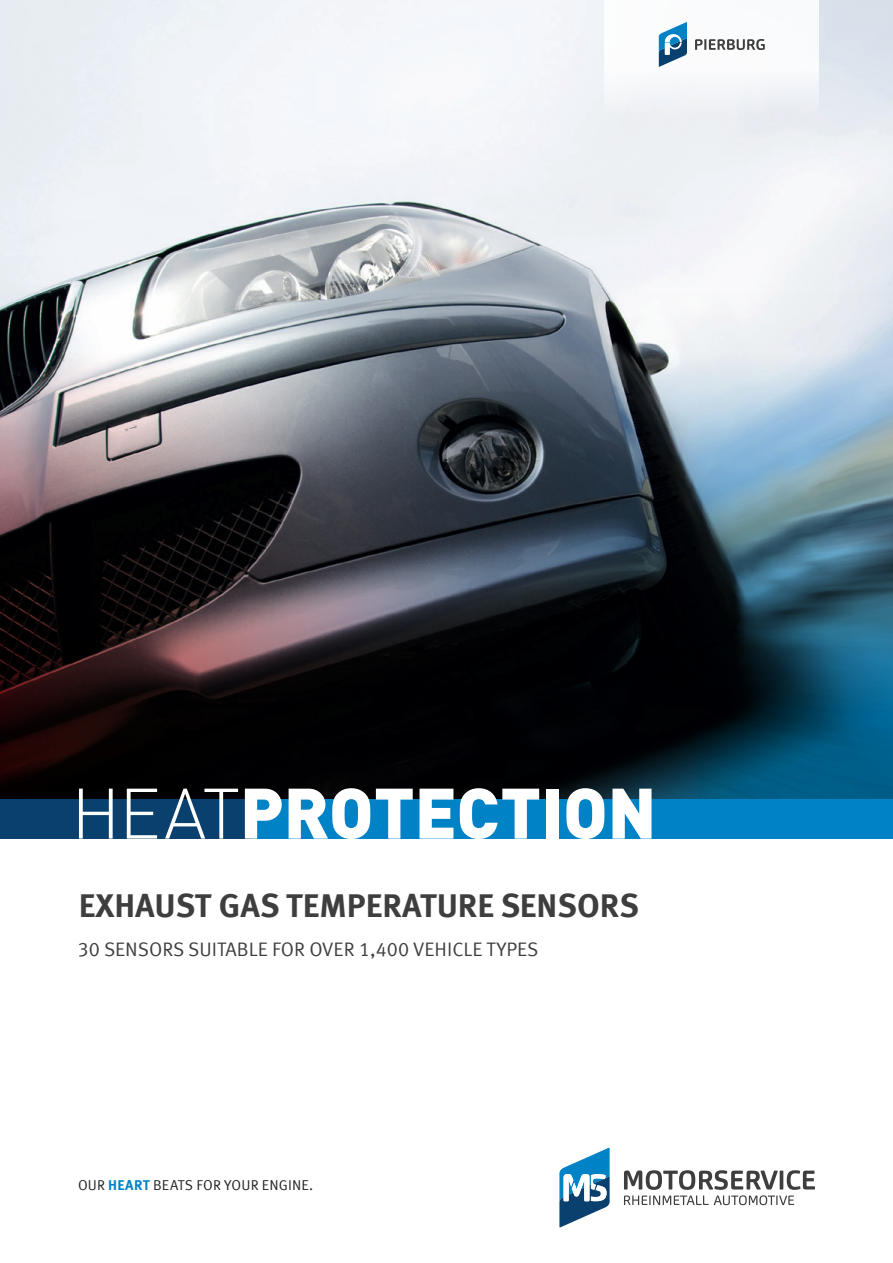
<style>
.page{position:relative;width:893px;height:1263px;background:#fff}
.page>*{position:absolute;margin:0;border:0;box-sizing:border-box;transform-origin:0 0}
.t1{font:900 70.2px "DIN Pro";letter-spacing:-.005em;color:#fff}
.t2{font:700 33px "Meta Offc Pro";color:#3e3e3f}
.t3{font:19.5px "Meta Offc Pro Norm";color:#3e3e3f}
.t4{font:14.25px "Meta Offc Pro Norm";letter-spacing:.01em;color:#231f20}
.s1{font-weight:300}
.s2{font-family:"Meta Offc Pro";font-weight:700;color:#0082c7}
</style>
<div class="page">
<img style="left:0;top:0;width:893px;height:292px">
<img style="left:0;top:292px;width:893px;height:508px">
<svg style="left:624px;top:1170px;width:191px;height:35px"></svg>
<svg style="left:559px;top:1148px;width:51px;height:79px"></svg>
<div style="left:604px;top:0;width:215px;height:117px;background:#fff"></div>
<svg style="left:695px;top:39px;width:70px;height:11px"></svg>
<svg style="left:659px;top:22px;width:28px;height:45px"></svg>
<div style="left:0;top:800px;width:893px;height:38px;background:#09406e"></div>
<div style="left:252px;top:800px;width:641px;height:38px;background:#0082c7"></div>
<h1 class="t1" style="left:71px;top:757px;width:587px"><span class="s1">HEAT</span>PROTECTION</h1>
<h2 class="t2" style="left:79px;top:879px;width:562px">EXHAUST GAS TEMPERATURE SENSORS</h2>
<p class="t3" style="left:78px;top:934px;width:462px">30 SENSORS SUITABLE FOR OVER 1,400 VEHICLE TYPES</p>
<p class="t4" style="left:78px;top:1174px;width:237px">OUR <span class="s2">HEART</span> BEATS FOR YOUR ENGINE.</p>
</div>
